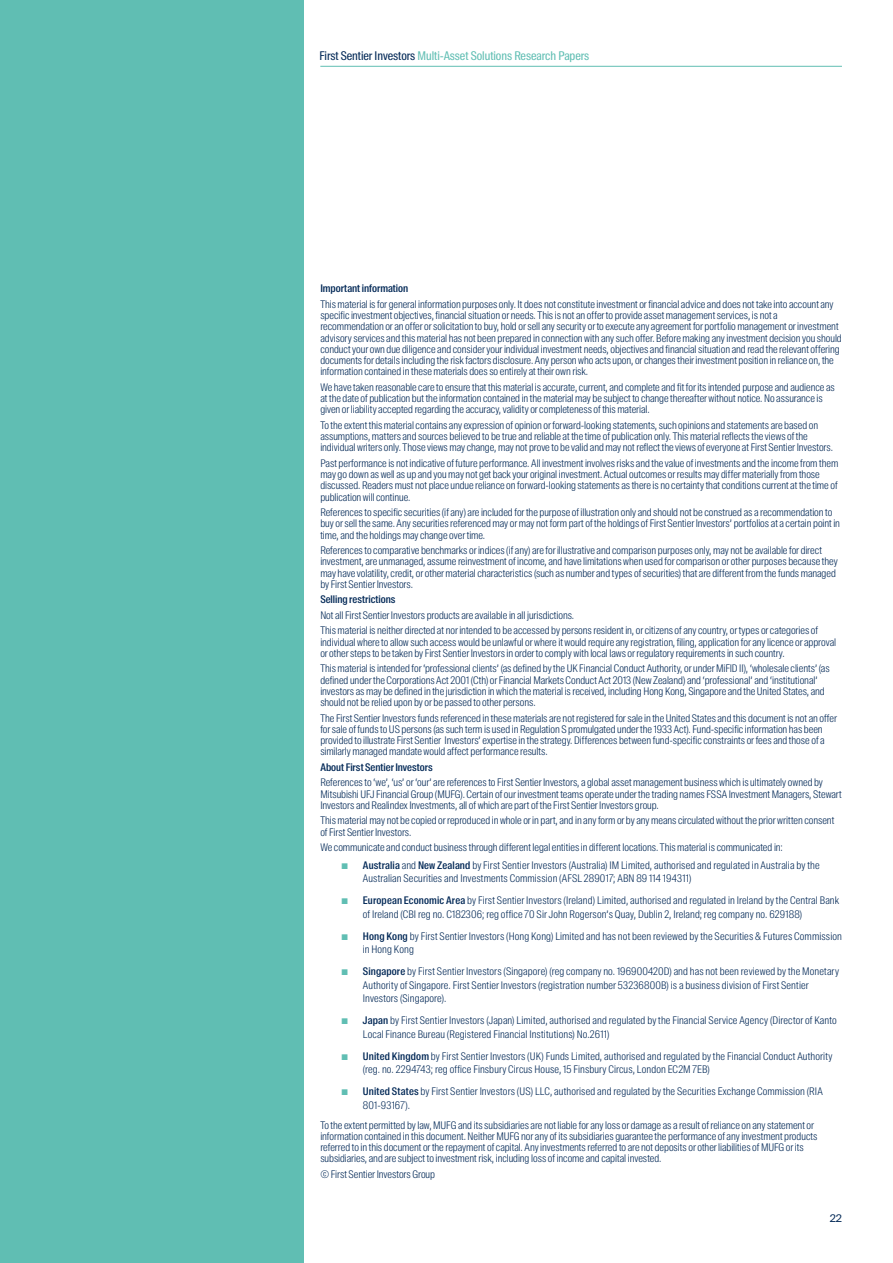
<style>
.page{position:relative;width:893px;height:1263px;background:#fff}
.page>*{position:absolute;margin:0;border:0;box-sizing:border-box;transform-origin:0 0}
.t1{font:12px "Suisse Intl Cond";letter-spacing:-.005em;color:#60beb3}
.Disclaimer{font:300 10.5px/11.2px "Suisse Intl Cond";color:#022856}
.Disclaimer-2{font:500 10.5px "Suisse Intl Cond";color:#022856}
.t2{font:10.5px "Suisse Intl";color:#022856}
.s1{color:#022856}
.s2{color:#60beb3}
.s3{font-weight:500}
</style>
<div class="page">
<hr style="left:320px;top:66px;width:522px;height:1px;background:#60beb3">
<div style="left:0;top:0;width:303px;height:1263px;background:#60beb3"></div>
<p class="t1" style="left:319px;top:48px;width:271px"><span class="s1">First Sentier Investors</span> Multi-Asset Solutions Research Papers</p>
<p class="Disclaimer-2" style="left:320px;top:282px;width:89px">Important information</p>
<p class="Disclaimer" style="left:320px;top:298px;width:523px">This material is for general information purposes only. It does not constitute investment or financial advice and does not take into account any specific investment objectives, financial situation or needs. This is not an offer to provide asset management services, is not a recommendation or an offer or solicitation to buy, hold or sell any security or to execute any agreement for portfolio management or investment advisory services and this material has not been prepared in connection with any such offer. Before making any investment decision you should conduct your own due diligence and consider your individual investment needs, objectives and financial situation and read the relevant offering documents for details including the risk factors disclosure. Any person who acts upon, or changes their investment position in reliance on, the information contained in these materials does so entirely at their own risk.</p>
<p class="Disclaimer" style="left:320px;top:381px;width:516px">We have taken reasonable care to ensure that this material is accurate, current, and complete and fit for its intended purpose and audience as at the date of publication but the information contained in the material may be subject to change thereafter without notice. No assurance is given or liability accepted regarding the accuracy, validity or completeness of this material.</p>
<p class="Disclaimer" style="left:320px;top:419px;width:514px">To the extent this material contains any expression of opinion or forward-looking statements, such opinions and statements are based on assumptions, matters and sources believed to be true and reliable at the time of publication only. This material reflects the views of the individual writers only. Those views may change, may not prove to be valid and may not reflect the views of everyone at First Sentier Investors.</p>
<p class="Disclaimer" style="left:320px;top:457px;width:519px">Past performance is not indicative of future performance. All investment involves risks and the value of investments and the income from them may go down as well as up and you may not get back your original investment. Actual outcomes or results may differ materially from those discussed. Readers must not place undue reliance on forward-looking statements as there is no certainty that conditions current at the time of publication will continue.</p>
<p class="Disclaimer" style="left:320px;top:507px;width:521px">References to specific securities (if any) are included for the purpose of illustration only and should not be construed as a recommendation to buy or sell the same. Any securities referenced may or may not form part of the holdings of First Sentier Investors’ portfolios at a certain point in time, and the holdings may change over time.</p>
<p class="Disclaimer" style="left:320px;top:545px;width:519px">References to comparative benchmarks or indices (if any) are for illustrative and comparison purposes only, may not be available for direct investment, are unmanaged, assume reinvestment of income, and have limitations when used for comparison or other purposes because they may have volatility, credit, or other material characteristics (such as number and types of securities) that are different from the funds managed by First Sentier Investors.</p>
<p class="Disclaimer-2" style="left:320px;top:593px;width:77px">Selling restrictions</p>
<p class="Disclaimer" style="left:320px;top:609px;width:255px">Not all First Sentier Investors products are available in all jurisdictions.</p>
<p class="Disclaimer" style="left:320px;top:625px;width:517px">This material is neither directed at nor intended to be accessed by persons resident in, or citizens of any country, or types or categories of individual where to allow such access would be unlawful or where it would require any registration, filing, application for any licence or approval or other steps to be taken by First Sentier Investors in order to comply with local laws or regulatory requirements in such country.</p>
<p class="Disclaimer" style="left:320px;top:663px;width:511px">This material is intended for ‘professional clients’ (as defined by the UK Financial Conduct Authority, or under MiFID II), ‘wholesale clients’ (as defined under the Corporations Act 2001 (Cth) or Financial Markets Conduct Act 2013 (New Zealand) and ‘professional’ and ‘institutional’ investors as may be defined in the jurisdiction in which the material is received, including Hong Kong, Singapore and the United States, and should not be relied upon by or be passed to other persons.</p>
<p class="Disclaimer" style="left:320px;top:712px;width:518px">The First Sentier Investors funds referenced in these materials are not registered for sale in the United States and this document is not an offer for sale of funds to US persons (as such term is used in Regulation S promulgated under the 1933 Act). Fund-specific information has been provided to illustrate First Sentier Investors’ expertise in the strategy. Differences between fund-specific constraints or fees and those of a similarly managed mandate would affect performance results.</p>
<p class="Disclaimer-2" style="left:320px;top:761px;width:114px">About First Sentier Investors</p>
<p class="Disclaimer" style="left:320px;top:777px;width:523px">References to ‘we’, ‘us’ or ‘our’ are references to First Sentier Investors, a global asset management business which is ultimately owned by<br>Mitsubishi UFJ Financial Group (MUFG). Certain of our investment teams operate under the trading names FSSA Investment Managers, Stewart<br>Investors and Realindex Investments, all of which are part of the First Sentier Investors group.</p>
<p class="Disclaimer" style="left:320px;top:815px;width:515px">This material may not be copied or reproduced in whole or in part, and in any form or by any means circulated without the prior written consent of First Sentier Investors.</p>
<p class="Disclaimer" style="left:320px;top:842px;width:464px">We communicate and conduct business through different legal entities in different locations. This material is communicated in:</p>
<p class="Disclaimer" style="left:363px;top:858px;width:458px;line-height:13.5px;text-indent:-21px"><span class="s2">■</span> <span class="s3">Australia</span> and <span class="s3">New Zealand</span> by First Sentier Investors (Australia) IM Limited, authorised and regulated in Australia by the<br>Australian Securities and Investments Commission (AFSL 289017; ABN 89 114 194311)</p>
<p class="Disclaimer" style="left:363px;top:894px;width:478px;line-height:13.5px;text-indent:-21px"><span class="s2">■</span> <span class="s3">European Economic Area</span> by First Sentier Investors (Ireland) Limited, authorised and regulated in Ireland by the Central Bank of Ireland (CBI reg no. C182306; reg office 70 Sir John Rogerson’s Quay, Dublin 2, Ireland; reg company no. 629188)</p>
<p class="Disclaimer" style="left:363px;top:929px;width:480px;line-height:13.5px;text-indent:-21px"><span class="s2">■</span> <span class="s3">Hong Kong</span> by First Sentier Investors (Hong Kong) Limited and has not been reviewed by the Securities &amp; Futures Commission in Hong Kong</p>
<p class="Disclaimer" style="left:363px;top:965px;width:478px;line-height:13.5px;text-indent:-21px"><span class="s2">■</span> <span class="s3">Singapore</span> by First Sentier Investors (Singapore) (reg company no. 196900420D) and has not been reviewed by the Monetary<br>Authority of Singapore. First Sentier Investors (registration number 53236800B) is a business division of First Sentier<br>Investors (Singapore).</p>
<p class="Disclaimer" style="left:363px;top:1014px;width:475px;line-height:13.5px;text-indent:-21px"><span class="s2">■</span> <span class="s3">Japan</span> by First Sentier Investors (Japan) Limited, authorised and regulated by the Financial Service Agency (Director of Kanto<br>Local Finance Bureau (Registered Financial Institutions) No.2611)</p>
<p class="Disclaimer" style="left:363px;top:1049px;width:471px;line-height:13.5px;text-indent:-21px"><span class="s2">■</span> <span class="s3">United Kingdom</span> by First Sentier Investors (UK) Funds Limited, authorised and regulated by the Financial Conduct Authority (reg. no. 2294743; reg office Finsbury Circus House, 15 Finsbury Circus, London EC2M 7EB)</p>
<p class="Disclaimer" style="left:363px;top:1085px;width:461px;line-height:13.5px;text-indent:-21px"><span class="s2">■</span> <span class="s3">United States</span> by First Sentier Investors (US) LLC, authorised and regulated by the Securities Exchange Commission (RIA<br>801-93167).</p>
<p class="Disclaimer" style="left:320px;top:1119px;width:499px">To the extent permitted by law, MUFG and its subsidiaries are not liable for any loss or damage as a result of reliance on any statement or information contained in this document. Neither MUFG nor any of its subsidiaries guarantee the performance of any investment products referred to in this document or the repayment of capital. Any investments referred to are not deposits or other liabilities of MUFG or its subsidiaries, and are subject to investment risk, including loss of income and capital invested.</p>
<p class="Disclaimer" style="left:320px;top:1169px;width:116px">© First Sentier Investors Group</p>
<p class="t2" style="left:830px;top:1212px;width:14px">22</p>
</div>
